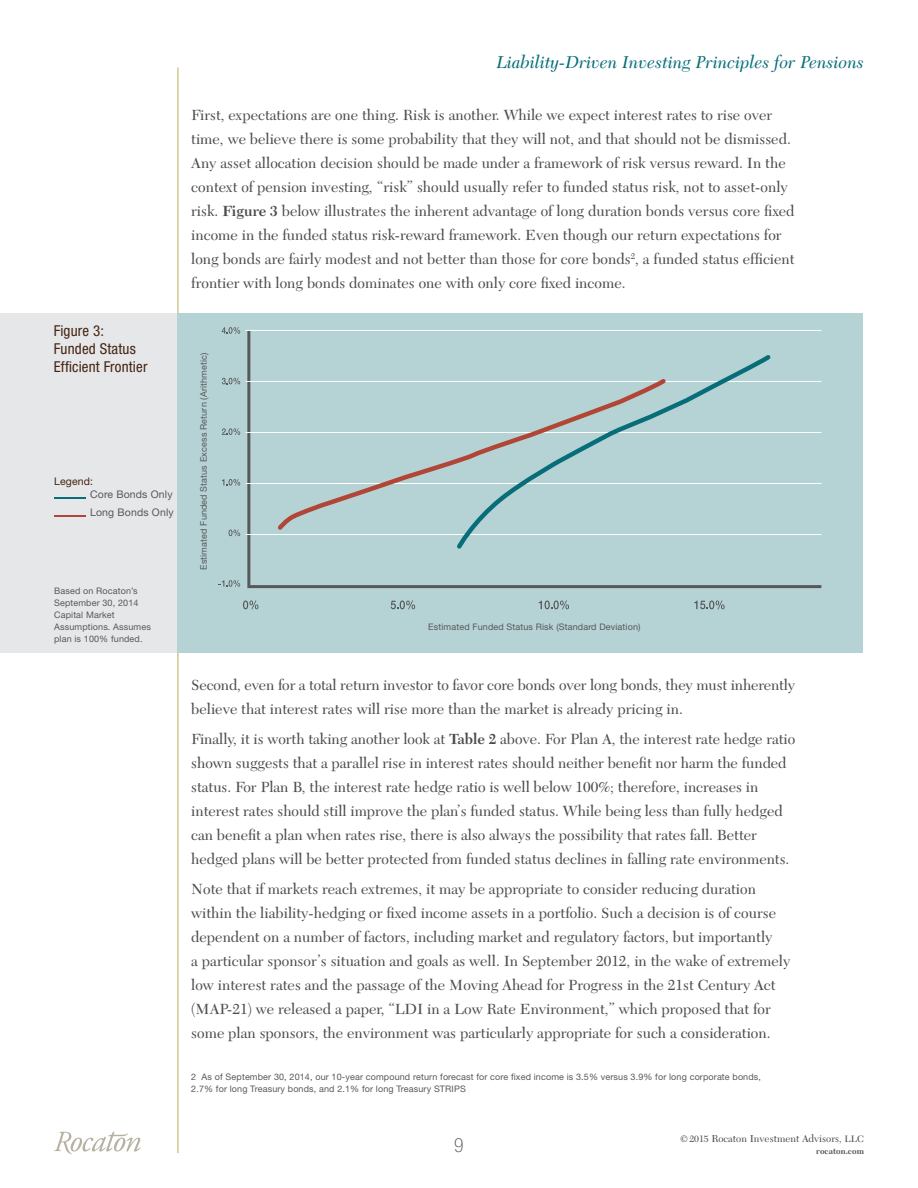
<style>
.page{position:relative;width:918px;height:1188px;background:#fff}
.page>*{position:absolute;margin:0;border:0;box-sizing:border-box;transform-origin:0 0}
.t1{font:100 condensed 19.5px "Helvetica Neue";color:#4b4c4d}
.t2{font:italic 18px "Transitional 511 BT";letter-spacing:.01em;color:#076e79}
.Article_Text{font:15.3px/24px "Transitional 511 BT";letter-spacing:.005em;color:#4b4c4d}
.Article_Text__12_pt{font:15.3px/24px "Transitional 511 BT";letter-spacing:.005em;color:#4b4c4d}
.Chart_title{font:condensed 15px/18px "Helvetica Neue";letter-spacing:.01em;color:#442411}
.t3{font:10.5px "Transitional 511 BT";letter-spacing:.005em;color:#4b4c4d}
.Chart_source{font:10.5px "Helvetica Neue";letter-spacing:.015em;color:#57585a}
.Chart_value_axis{font:10.5px "Helvetica Neue";letter-spacing:.015em;color:#442411}
.Chart_source-2{font:9px/12px "Helvetica Neue";letter-spacing:.015em;color:#57585a}
.t4{font:700 9px "Transitional 511 BT";letter-spacing:.005em;color:#4b4c4d}
.s1{font-weight:700}
.s2{font-size:9.75px}
</style>
<div class="page">
<hr style="left:178px;top:68px;width:1px;height:1085px;background:#baae57">
<svg style="left:54px;top:1132px;width:86px;height:22px"></svg>
<div style="left:0;top:313px;width:178px;height:339px;background:#e6e7e9"></div>
<div style="left:178px;top:313px;width:685px;height:339px;background:#b5d2d5"></div>
<hr style="left:54px;top:515px;width:32px;height:2px;background:#b14637">
<hr style="left:54px;top:497px;width:32px;height:2px;background:#076e79">
<svg style="left:247px;top:330px;width:575px;height:259px"></svg>
<hr style="left:245px;top:381px;width:576px;height:1px;background:#fff">
<hr style="left:245px;top:330px;width:576px;height:1px;background:#fff">
<hr style="left:245px;top:432px;width:576px;height:1px;background:#fff">
<hr style="left:245px;top:483px;width:576px;height:1px;background:#fff">
<hr style="left:245px;top:534px;width:576px;height:1px;background:#fff">
<svg style="left:222px;top:327px;width:18px;height:7px"></svg>
<svg style="left:222px;top:378px;width:18px;height:6px"></svg>
<svg style="left:222px;top:428px;width:18px;height:7px"></svg>
<svg style="left:222px;top:479px;width:18px;height:7px"></svg>
<svg style="left:229px;top:530px;width:11px;height:6px"></svg>
<svg style="left:219px;top:580px;width:21px;height:7px"></svg>
<svg style="left:243px;top:600px;width:15px;height:9px"></svg>
<svg style="left:391px;top:600px;width:24px;height:9px"></svg>
<svg style="left:539px;top:600px;width:30px;height:9px"></svg>
<svg style="left:694px;top:600px;width:31px;height:9px"></svg>
<svg style="left:276px;top:375px;width:179px;height:157px"></svg>
<svg style="left:455px;top:351px;width:319px;height:200px"></svg>
<p class="Chart_title" style="left:54px;top:322px;width:95px">Figure 3:<br>Funded Status<br>Efficient Frontier</p>
<p class="Chart_value_axis" style="left:54px;top:475px;width:41px">Legend:</p>
<p class="Chart_source" style="left:90px;top:488px;width:84px">Core Bonds Only</p>
<p class="Chart_source" style="left:90px;top:506px;width:85px">Long Bonds Only</p>
<p class="Chart_source-2" style="left:54px;top:585px;width:98px">Based on Rocaton’s<br>September 30, 2014<br>Capital Market<br>Assumptions. Assumes plan is 100% funded.</p>
<p class="t2" style="left:496px;top:50px;width:369px">Liability-Driven Investing Principles for Pensions</p>
<p class="Article_Text" style="left:191px;top:103px;width:605px">First, expectations are one thing. Risk is another. While we expect interest rates to rise over time, we believe there is some probability that they will not, and that should not be dismissed.<br>Any asset allocation decision should be made under a framework of risk versus reward. In the context of pension investing, “risk” should usually refer to funded status risk, not to asset-only risk. <span class="s1">Figure 3</span> below illustrates the inherent advantage of long duration bonds versus core fixed income in the funded status risk-reward framework. Even though our return expectations for long bonds are fairly modest and not better than those for core bonds<sup>2</sup>, a funded status efficient frontier with long bonds dominates one with only core fixed income.</p>
<p class="Chart_source-2" style="left:197px;top:570px;width:219px;rotate:-90deg">Estimated Funded Status Excess Return (Arithmetic)</p>
<p class="Chart_source-2" style="left:428px;top:621px;width:214px">Estimated Funded Status Risk (Standard Deviation)</p>
<p class="Article_Text" style="left:191px;top:673px;width:605px">Second, even for a total return investor to favor core bonds over long bonds, they must inherently believe that interest rates will rise more than the market is already pricing in.</p>
<p class="Article_Text" style="left:191px;top:727px;width:606px">Finally, it is worth taking another look at <span class="s1">Table 2</span> above. For Plan A, the interest rate hedge ratio shown suggests that a parallel rise in interest rates should neither benefit nor harm the funded status. For Plan B, the interest rate hedge ratio is well below 100%; therefore, increases in interest rates should still improve the plan’s funded status. While being less than fully hedged can benefit a plan when rates rise, there is also always the possibility that rates fall. Better hedged plans will be better protected from funded status declines in falling rate environments.</p>
<p class="Article_Text__12_pt" style="left:191px;top:877px;width:601px">Note that if markets reach extremes, it may be appropriate to consider reducing duration within the liability-hedging or fixed income assets in a portfolio. Such a decision is of course dependent on a number of factors, including market and regulatory factors, but importantly<br>a particular sponsor’s situation and goals as well. In September 2012, in the wake of extremely low interest rates and the passage of the Moving Ahead for Progress in the 21st Century Act (MAP-21) we released a paper, “LDI in a Low Rate Environment,” which proposed that for some plan sponsors, the environment was particularly appropriate for such a consideration.</p>
<p class="Chart_source-2" style="left:191px;top:1071px;width:571px">2 As of September 30, 2014, our 10-year compound return forecast for core fixed income is 3.5% versus 3.9% for long corporate bonds,<br>2.7% for long Treasury bonds, and 2.1% for long Treasury STRIPS</p>
<p class="t1" style="left:454px;top:1134px;width:11px">9</p>
<p class="t3" style="left:680px;top:1132px;width:185px"><span class="s2">©2015</span> Rocaton Investment Advisors, <span class="s2">LLC</span></p>
<p class="t4" style="left:816px;top:1146px;width:49px">rocaton.com</p>
</div>
